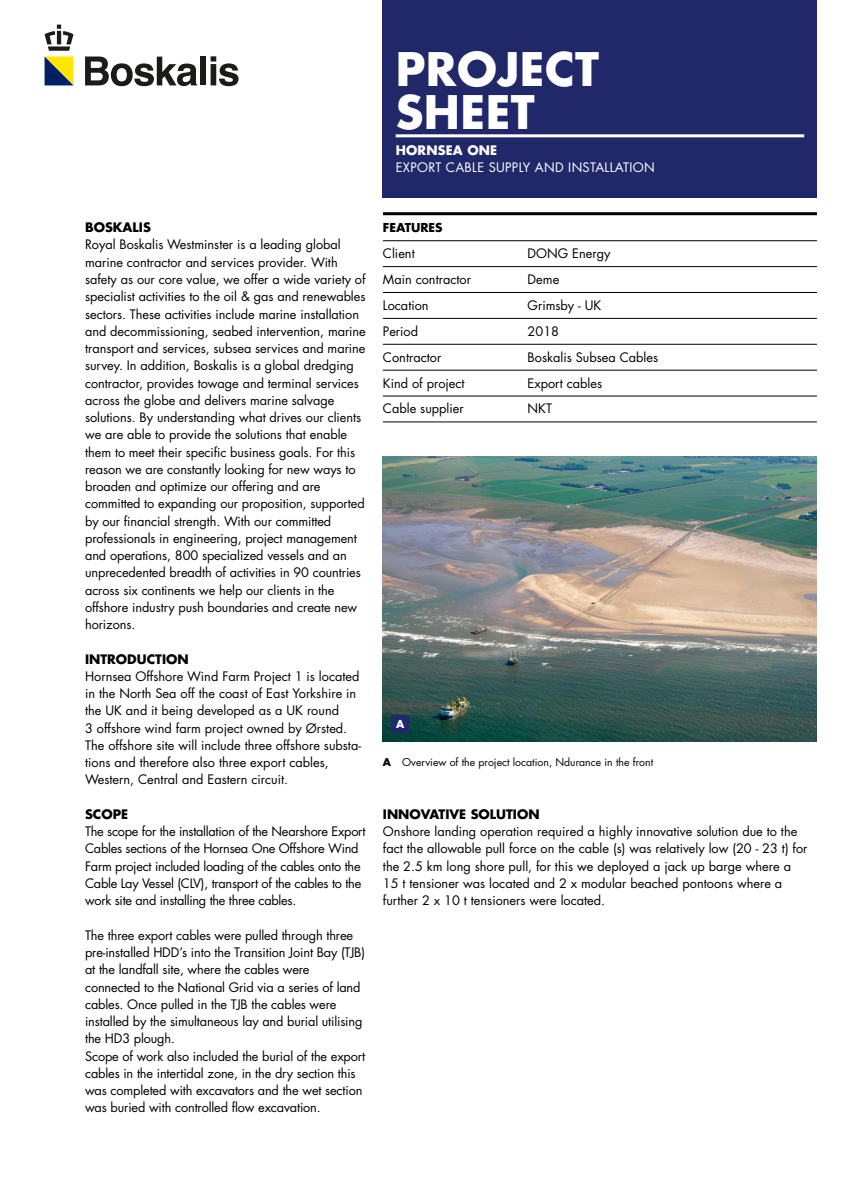
<style>
.page{position:relative;width:851px;height:1191px;background:#fff}
.page>*{position:absolute;margin:0;border:0;box-sizing:border-box;transform-origin:0 0}
._000_JEC_Heading_1{font:700 45px "Futura Std";letter-spacing:.01em;color:#fff}
._000_JEC_Body{font:12.75px/17.2px "Futura Std";letter-spacing:-.01em;color:#000}
._000_JEC_Body_upperl{font:12.75px "Futura Std";color:#000}
._000_BOS_Body_Subhea{font:700 12.75px "Futura Std";color:#000}
._000_JEC_Subheading{font:12.75px "Futura Std";letter-spacing:.025em;color:#fff}
._000_JEC_Subheading-2{font:700 12.75px "Futura Std";letter-spacing:.01em;color:#fff}
._000_JEC_Heading_3{font:700 12px "Futura Std";color:#000}
._000_BOS_Photocredit{font:10.5px "Futura Std";color:#000}
.t1{font:700 10.5px "Futura Std";color:#fff}
.s1{font-weight:700}
</style>
<div class="page">
<svg style="left:45px;top:57px;width:28px;height:28px"></svg>
<svg style="left:85px;top:57px;width:112px;height:29px"></svg>
<div style="left:200px;top:57px;width:6px;height:28px;background:#1b1b1a"></div>
<svg style="left:210px;top:56px;width:28px;height:30px"></svg>
<svg style="left:45px;top:25px;width:28px;height:26px"></svg>
<div style="left:383px;top:0;width:433px;height:198px;background:#202869"></div>
<hr style="left:395px;top:134px;width:409px;height:3px;background:#fff">
<img style="left:383px;top:456px;width:433px;height:285px">
<div style="left:391px;top:715px;width:18px;height:17px;background:#202869"></div>
<hr style="left:383px;top:212px;width:433px;height:3px;background:#000">
<hr style="left:383px;top:240px;width:433px;height:1px;background:#000">
<hr style="left:383px;top:266px;width:433px;height:1px;background:#000">
<hr style="left:383px;top:292px;width:433px;height:1px;background:#000">
<hr style="left:383px;top:318px;width:433px;height:1px;background:#000">
<hr style="left:383px;top:344px;width:433px;height:1px;background:#000">
<hr style="left:383px;top:370px;width:433px;height:1px;background:#000">
<hr style="left:383px;top:396px;width:433px;height:1px;background:#000">
<hr style="left:383px;top:421px;width:433px;height:1px;background:#000">
<p class="_000_JEC_Heading_1" style="left:395px;top:39px;width:205px">PROJECT</p>
<p class="_000_JEC_Heading_1" style="left:395px;top:82px;width:141px">SHEET</p>
<p class="_000_JEC_Subheading-2" style="left:395px;top:141px;width:103px">HORNSEA ONE</p>
<p class="_000_JEC_Subheading" style="left:395px;top:159px;width:260px">EXPORT CABLE SUPPLY AND INSTALLATION</p>
<p class="_000_BOS_Body_Subhea" style="left:85px;top:219px;width:67px">BOSKALIS</p>
<p class="_000_JEC_Body" style="left:85px;top:236px;width:282px">Royal Boskalis Westminster is a leading global marine contractor and services provider. With safety as our core value, we offer a wide variety of specialist activities to the oil &amp; gas and renewables sectors. These activities include marine installation and decommissioning, seabed intervention, marine transport and services, subsea services and marine survey. In addition, Boskalis is a global dredging contractor, provides towage and terminal services across the globe and delivers marine salvage solutions. By understanding what drives our clients we are able to provide the solutions that enable them to meet their specific business goals. For this reason we are constantly looking for new ways to broaden and optimize our offering and are committed to expanding our proposition, supported by our financial strength. With our committed professionals in engineering, project management and operations, 800 specialized vessels and an unprecedented breadth of activities in 90 countries across six continents we help our clients in the offshore industry push boundaries and create new horizons.</p>
<p class="_000_BOS_Body_Subhea" style="left:85px;top:650px;width:105px">INTRODUCTION</p>
<p class="_000_JEC_Body" style="left:85px;top:667px;width:276px">Hornsea Offshore Wind Farm Project 1 is located in the North Sea off the coast of East Yorkshire in the UK and it being developed as a UK round<br>3 offshore wind farm project owned by Ørsted.</p>
<p class="_000_JEC_Body" style="left:85px;top:736px;width:277px">The offshore site will include three offshore substa&shy;tions and therefore also three export cables,<br>Western, Central and Eastern circuit.</p>
<p class="_000_BOS_Body_Subhea" style="left:85px;top:805px;width:45px">SCOPE</p>
<p class="_000_JEC_Body" style="left:85px;top:823px;width:282px">The scope for the installation of the Nearshore Export Cables sections of the Hornsea One Offshore Wind Farm project included loading of the cables onto the Cable Lay Vessel (CLV), transport of the cables to the work site and installing the three cables.</p>
<p class="_000_JEC_Body" style="left:85px;top:926px;width:281px">The three export cables were pulled through three pre-installed HDD’s into the Transition Joint Bay (TJB) at the landfall site, where the cables were connected to the National Grid via a series of land cables. Once pulled in the TJB the cables were installed by the simultaneous lay and burial utilising the HD3 plough.</p>
<p class="_000_JEC_Body" style="left:85px;top:1047px;width:282px">Scope of work also included the burial of the export cables in the intertidal zone, in the dry section this was completed with excavators and the wet section was buried with controlled flow excavation.</p>
<p class="_000_JEC_Heading_3" style="left:383px;top:220px;width:61px">FEATURES</p>
<p class="_000_JEC_Body_upperl" style="left:383px;top:245px;width:33px">Client</p>
<p class="_000_JEC_Body_upperl" style="left:527px;top:245px;width:84px">DONG Energy</p>
<p class="_000_JEC_Body_upperl" style="left:383px;top:271px;width:90px">Main contractor</p>
<p class="_000_JEC_Body_upperl" style="left:527px;top:271px;width:33px">Deme</p>
<p class="_000_JEC_Body_upperl" style="left:383px;top:297px;width:47px">Location</p>
<p class="_000_JEC_Body_upperl" style="left:527px;top:297px;width:75px">Grimsby - UK</p>
<p class="_000_JEC_Body_upperl" style="left:383px;top:323px;width:37px">Period</p>
<p class="_000_JEC_Body_upperl" style="left:527px;top:323px;width:33px">2018</p>
<p class="_000_JEC_Body_upperl" style="left:383px;top:349px;width:60px">Contractor</p>
<p class="_000_JEC_Body_upperl" style="left:527px;top:349px;width:132px">Boskalis Subsea Cables</p>
<p class="_000_JEC_Body_upperl" style="left:383px;top:374px;width:83px">Kind of project</p>
<p class="_000_JEC_Body_upperl" style="left:527px;top:374px;width:76px">Export cables</p>
<p class="_000_JEC_Body_upperl" style="left:383px;top:400px;width:82px">Cable supplier</p>
<p class="_000_JEC_Body_upperl" style="left:527px;top:400px;width:26px">NKT</p>
<p class="t1" style="left:396px;top:716px;width:10px">A</p>
<p class="_000_BOS_Photocredit" style="left:383px;top:755px;width:272px"><span class="s1">A</span> Overview of the project location, Ndurance in the front</p>
<p class="_000_BOS_Body_Subhea" style="left:383px;top:805px;width:158px">INNOVATIVE SOLUTION</p>
<p class="_000_JEC_Body" style="left:383px;top:823px;width:426px">Onshore landing operation required a highly innovative solution due to the fact the allowable pull force on the cable (s) was relatively low (20 - 23 t) for the 2.5 km long shore pull, for this we deployed a jack up barge where a 15 t tensioner was located and 2 x modular beached pontoons where a further 2 x 10 t tensioners were located.</p>
</div>
